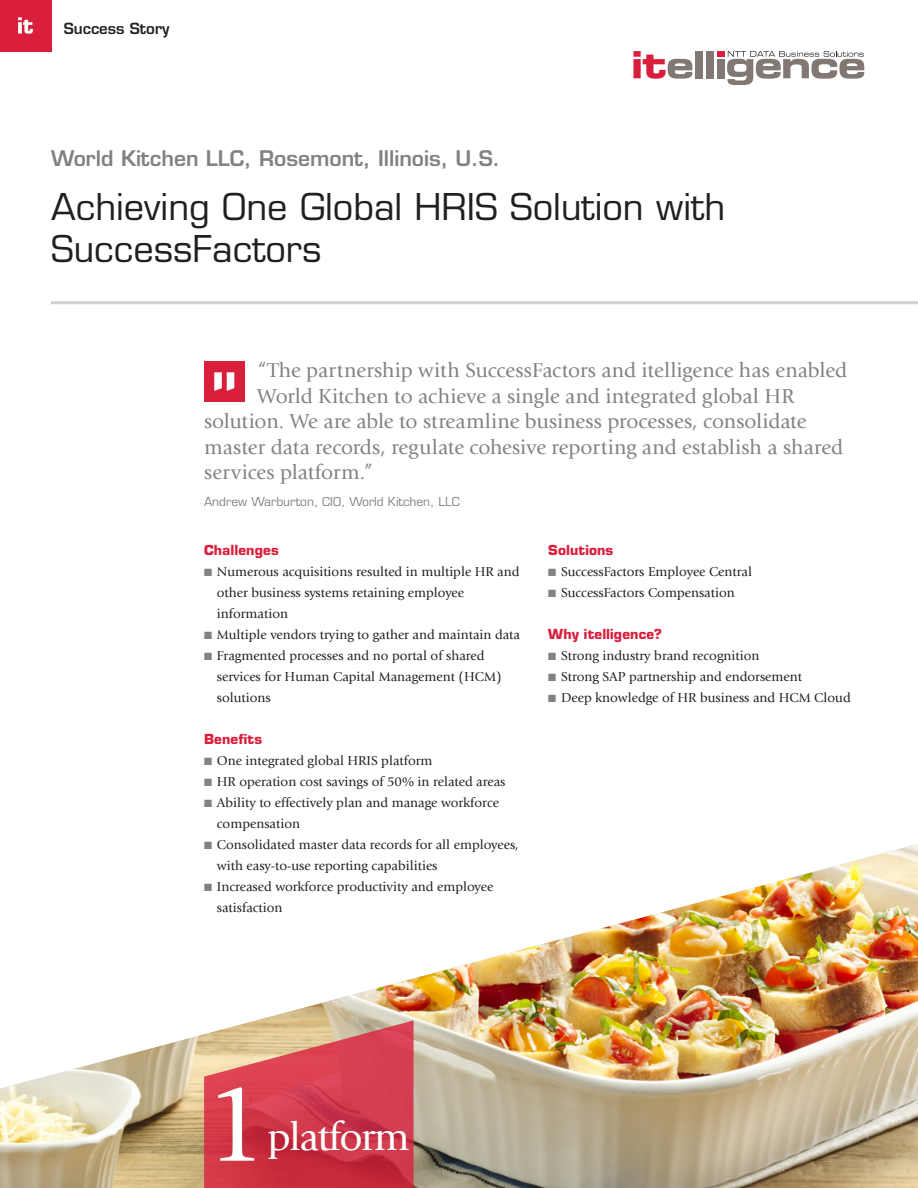
<style>
.page{position:relative;width:918px;height:1188px;background:#fff}
.page>*{position:absolute;margin:0;border:0;box-sizing:border-box;transform-origin:0 0}
.t1{font:114px "Giovanni LTCE";color:#fff}
.t2{font:40.5px "Giovanni LTCE";letter-spacing:-.04em;color:#fff}
.t3{font:500 36px/42px "Eurostile LTCE";color:#231f20}
.t4{font:21px "Giovanni LTCE";color:#808285}
.t5{font:600 21px "Eurostile LTCE";color:#808285}
.t6{font:600 15px "Eurostile LTCE";color:#231f20}
.t7{font:13.5px/21px "Giovanni LTCE";color:#231f20}
.t8{font:700 13.5px "Eurostile LTCE";letter-spacing:.01em;color:#da1f3d}
.t9{font:500 12px "Eurostile LTCE";color:#808285}
.s1{color:#808285}
</style>
<div class="page">
<img style="left:0;top:844px;width:918px;height:344px">
<div style="left:0;top:0;width:51px;height:51px;background:#da1f3d"></div>
<svg style="left:18px;top:17px;width:15px;height:17px"></svg>
<div style="left:204px;top:361px;width:40px;height:41px;background:#da1f3d"></div>
<svg style="left:214px;top:372px;width:20px;height:19px"></svg>
<hr style="left:51px;top:301px;width:867px;height:3px;background:#d1d2d4">
<svg style="left:633px;top:51px;width:59px;height:28px"></svg>
<div style="left:695px;top:51px;width:7px;height:27px;background:#817873"></div>
<div style="left:706px;top:51px;width:7px;height:27px;background:#817873"></div>
<div style="left:717px;top:51px;width:7px;height:6px;background:#da1f3d"></div>
<div style="left:717px;top:59px;width:7px;height:19px;background:#817873"></div>
<svg style="left:727px;top:51px;width:137px;height:34px"></svg>
<svg style="left:204px;top:1020px;width:210px;height:168px;background:#d25158"></svg>
<p class="t6" style="left:64px;top:19px;width:107px">Success Story</p>
<h3 class="t5" style="left:51px;top:145px;width:451px">World Kitchen LLC, Rosemont, Illinois, U.S.</h3>
<h3 class="t3" style="left:51px;top:186px;width:676px">Achieving One Global HRIS Solution with<br>SuccessFactors</h3>
<h3 class="t4" style="left:257px;top:358px;width:592px">“The partnership with SuccessFactors and itelligence has enabled</h3>
<h3 class="t4" style="left:257px;top:384px;width:538px">World Kitchen to achieve a single and integrated global HR</h3>
<h3 class="t4" style="left:204px;top:409px;width:604px">solution. We are able to streamline business processes, consolidate</h3>
<h3 class="t4" style="left:204px;top:435px;width:641px">master data records, regulate cohesive reporting and establish a shared</h3>
<h3 class="t4" style="left:204px;top:460px;width:170px">services platform.”</h3>
<p class="t9" style="left:204px;top:494px;width:257px">Andrew Warburton, CIO, World Kitchen, LLC</p>
<p class="t8" style="left:204px;top:542px;width:76px">Challenges</p>
<p class="t7" style="left:217px;top:561px;width:304px;text-indent:-13px"><span class="s1">■</span> Numerous acquisitions resulted in multiple HR and other business systems retaining employee information</p>
<p class="t7" style="left:204px;top:624px;width:317px"><span class="s1">■</span> Multiple vendors trying to gather and maintain data</p>
<p class="t7" style="left:217px;top:645px;width:286px;text-indent:-13px"><span class="s1">■</span> Fragmented processes and no portal of shared services for Human Capital Management (HCM) solutions</p>
<p class="t8" style="left:204px;top:731px;width:60px">Benefits</p>
<p class="t7" style="left:204px;top:750px;width:230px"><span class="s1">■</span> One integrated global HRIS platform</p>
<p class="t7" style="left:204px;top:771px;width:303px"><span class="s1">■</span> HR operation cost savings of 50% in related areas</p>
<p class="t7" style="left:217px;top:792px;width:284px;text-indent:-13px"><span class="s1">■</span> Ability to effectively plan and manage workforce compensation</p>
<p class="t7" style="left:217px;top:834px;width:303px;text-indent:-13px"><span class="s1">■</span> Consolidated master data records for all employees, with easy-to-use reporting capabilities</p>
<p class="t7" style="left:217px;top:876px;width:278px;text-indent:-13px"><span class="s1">■</span> Increased workforce productivity and employee satisfaction</p>
<p class="t8" style="left:548px;top:542px;width:67px">Solutions</p>
<p class="t7" style="left:548px;top:561px;width:205px"><span class="s1">■</span> SuccessFactors Employee Central</p>
<p class="t7" style="left:548px;top:582px;width:188px"><span class="s1">■</span> SuccessFactors Compensation</p>
<p class="t8" style="left:548px;top:626px;width:115px">Why itelligence?</p>
<p class="t7" style="left:548px;top:645px;width:213px"><span class="s1">■</span> Strong industry brand recognition</p>
<p class="t7" style="left:548px;top:666px;width:255px"><span class="s1">■</span> Strong SAP partnership and endorsement</p>
<p class="t7" style="left:548px;top:687px;width:304px"><span class="s1">■</span> Deep knowledge of HR business and HCM Cloud</p>
<h1 class="t1" style="left:204px;top:1059px;width:65px">1</h1>
<h2 class="t2" style="left:268px;top:1114px;width:144px">platform</h2>
</div>
